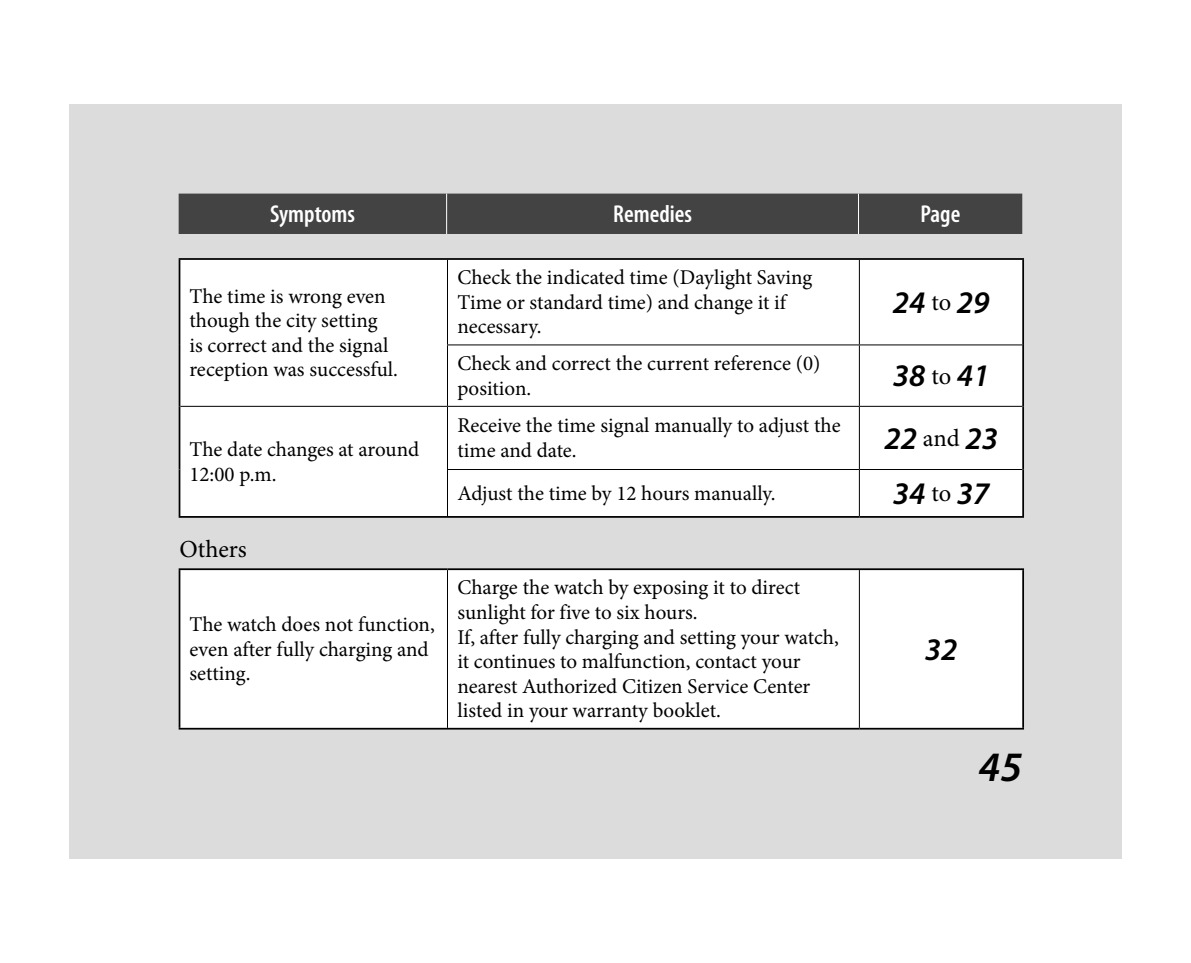
<style>
.page{position:relative;width:1191px;height:963px;background:#fff}
.page>*{position:absolute;margin:0;border:0;box-sizing:border-box;transform-origin:0 0}
.t1{font:italic 600 42px "Myriad Pro";color:#000}
.t2{font:italic 600 31.5px "Myriad Pro";color:#000}
.t3{font:600 condensed 24.5px "Myriad Pro";color:#fff}
.t4{font:24.5px "Minion Pro";color:#000}
.t5{font:21px/24.5px "Minion Pro";color:#000}
.s1{font-family:"Minion Pro";font-weight:400;font-style:normal;font-size:24.5px}
</style>
<div class="page">
<div style="left:69px;top:104px;width:30px;height:754px;background:#dcdcdc"></div>
<div style="left:99px;top:104px;width:1022px;height:754px;background:#dcdcdc"></div>
<svg style="left:179px;top:260px;width:844px;height:467px;background:#fafafa"></svg>
<hr style="left:179px;top:727px;width:680px;height:2px;background:#000">
<hr style="left:179px;top:258px;width:845px;height:2px;background:#000">
<hr style="left:1022px;top:260px;width:2px;height:85px;background:#000">
<hr style="left:1022px;top:345px;width:2px;height:61px;background:#000">
<hr style="left:1022px;top:406px;width:2px;height:63px;background:#000">
<hr style="left:1022px;top:469px;width:2px;height:47px;background:#000">
<hr style="left:859px;top:516px;width:165px;height:1px;background:#000">
<hr style="left:179px;top:568px;width:268px;height:2px;background:#000">
<hr style="left:179px;top:570px;width:1px;height:157px;background:#000">
<hr style="left:447px;top:568px;width:577px;height:2px;background:#000">
<hr style="left:1022px;top:570px;width:2px;height:157px;background:#000">
<hr style="left:447px;top:570px;width:1px;height:157px;background:#000">
<hr style="left:858px;top:570px;width:2px;height:157px;background:#000">
<hr style="left:859px;top:727px;width:165px;height:2px;background:#000">
<hr style="left:858px;top:260px;width:2px;height:84px;background:#000">
<hr style="left:859px;top:344px;width:163px;height:1px;background:#000">
<hr style="left:858px;top:345px;width:2px;height:61px;background:#000">
<hr style="left:859px;top:405px;width:163px;height:2px;background:#000">
<hr style="left:858px;top:407px;width:2px;height:62px;background:#000">
<hr style="left:859px;top:469px;width:163px;height:1px;background:#000">
<hr style="left:858px;top:470px;width:2px;height:46px;background:#000">
<hr style="left:179px;top:260px;width:1px;height:85px;background:#000">
<hr style="left:179px;top:345px;width:1px;height:61px;background:#000">
<hr style="left:179px;top:406px;width:1px;height:63px;background:#000">
<hr style="left:179px;top:469px;width:1px;height:47px;background:#000">
<hr style="left:179px;top:516px;width:680px;height:1px;background:#000">
<hr style="left:180px;top:405px;width:267px;height:2px;background:#000">
<hr style="left:447px;top:260px;width:1px;height:84px;background:#000">
<hr style="left:447px;top:344px;width:412px;height:1px;background:#000">
<hr style="left:447px;top:345px;width:1px;height:61px;background:#000">
<hr style="left:447px;top:405px;width:412px;height:2px;background:#000">
<hr style="left:447px;top:407px;width:1px;height:62px;background:#000">
<hr style="left:447px;top:469px;width:412px;height:1px;background:#000">
<hr style="left:447px;top:470px;width:1px;height:46px;background:#000">
<div style="left:179px;top:193px;width:843px;height:41px;background:#434343"></div>
<hr style="left:446px;top:193px;width:1px;height:41px;background:#fff">
<hr style="left:858px;top:193px;width:1px;height:41px;background:#fff">
<p class="t3" style="left:270px;top:205px;width:86px">Symptoms</p>
<p class="t3" style="left:613px;top:205px;width:80px">Remedies</p>
<p class="t3" style="left:920px;top:205px;width:41px">Page</p>
<p class="t5" style="left:189px;top:285px;width:210px">The time is wrong even though the city setting<br>is correct and the signal reception was successful.</p>
<p class="t5" style="left:189px;top:439px;width:231px">The date changes at around<br>12:00 p.m.</p>
<p class="t4" style="left:179px;top:539px;width:69px">Others</p>
<p class="t5" style="left:189px;top:614px;width:247px">The watch does not function, even after fully charging and setting.</p>
<p class="t5" style="left:457px;top:267px;width:356px">Check the indicated time (Daylight Saving<br>Time or standard time) and change it if necessary.</p>
<h2 class="t2" style="left:893px;top:283px;width:98px">24 <span class="s1">to</span> 29</h2>
<p class="t5" style="left:457px;top:353px;width:364px">Check and correct the current reference (0) position.</p>
<h2 class="t2" style="left:893px;top:357px;width:98px">38 <span class="s1">to</span> 41</h2>
<p class="t5" style="left:457px;top:415px;width:385px">Receive the time signal manually to adjust the time and date.</p>
<h2 class="t2" style="left:884px;top:419px;width:115px">22 <span class="s1">and</span> 23</h2>
<p class="t5" style="left:457px;top:483px;width:319px">Adjust the time by 12 hours manually.</p>
<h2 class="t2" style="left:893px;top:474px;width:98px">34 <span class="s1">to</span> 37</h2>
<p class="t5" style="left:457px;top:577px;width:383px">Charge the watch by exposing it to direct sunlight for five to six hours.<br>If, after fully charging and setting your watch, it continues to malfunction, contact your nearest Authorized Citizen Service Center listed in your warranty booklet.</p>
<h2 class="t2" style="left:925px;top:630px;width:34px">32</h2>
<h1 class="t1" style="left:978px;top:741px;width:45px">45</h1>
</div>
